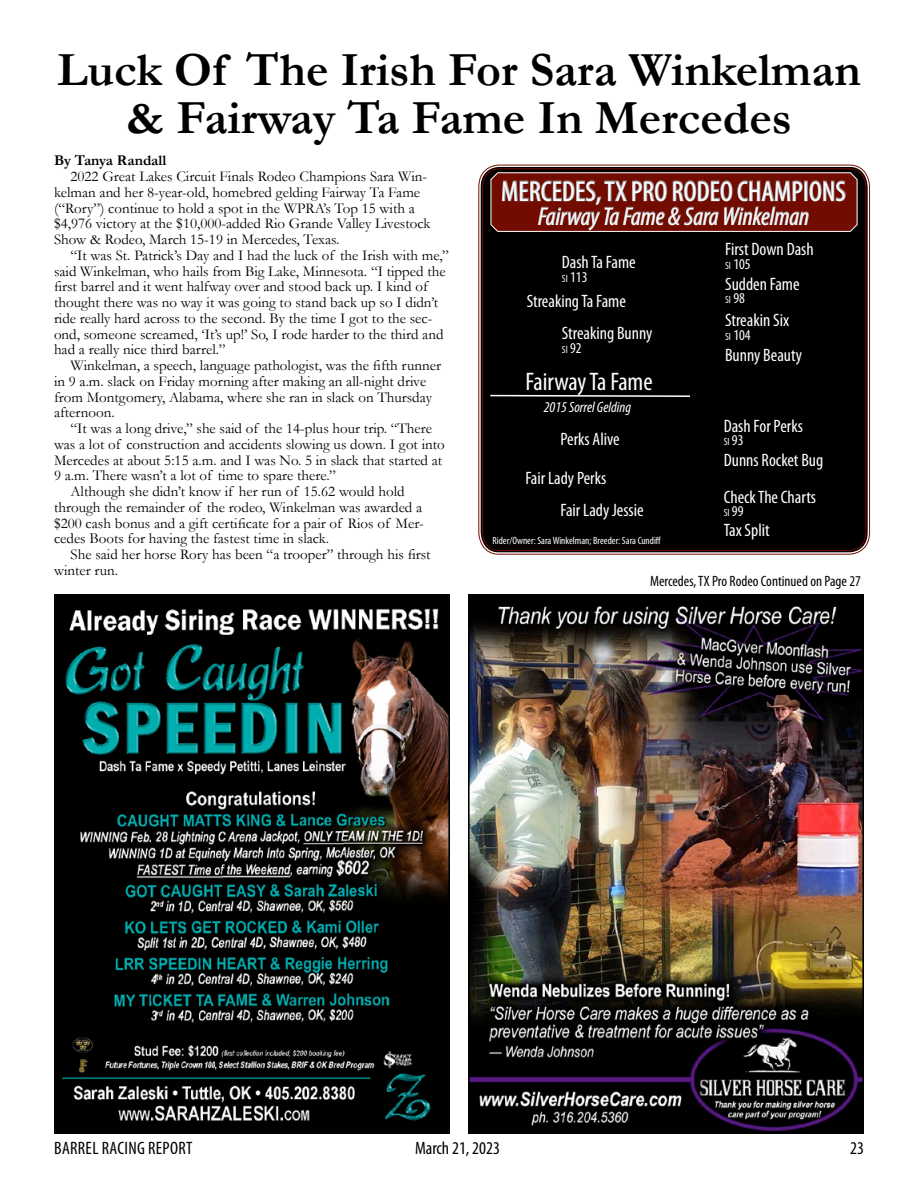
<style>
.page{position:relative;width:918px;height:1188px;background:#fff}
.page>*{position:absolute;margin:0;border:0;box-sizing:border-box;transform-origin:0 0}
.t1{font:700 48px/48px "Garamond";color:#000;text-align:center}
.t2{font:condensed 28.5px "Myriad Pro";letter-spacing:.01em;color:#fff}
.t3{font:italic condensed 25.5px "Myriad Pro";color:#fff}
.t4{font:condensed 25.5px "Myriad Pro";letter-spacing:-.005em;color:#fff}
.t5{font:condensed 18px "Myriad Pro";color:#fff}
.t6{font:condensed 18px "Myriad Pro";letter-spacing:.02em;color:#000}
.t7{font:condensed 18px "Myriad Pro";color:#000}
.t8{font:15px/15.8px "Garamond";color:#000}
.t9{font:condensed 15px "Myriad Pro";color:#000}
.t10{font:italic condensed 15px "Myriad Pro";color:#fff}
.t11{font:condensed 15px "Myriad Pro";color:#fff}
.t12{font:700 15px "Garamond";color:#000}
.t13{font:condensed 10.5px "Myriad Pro";color:#fff}
.t14{font:condensed 10.5px "Myriad Pro";color:#fff}
.s1{font-size:10.5px}
.s2{font-size:15px}
.s3{font-style:inherit}
</style>
<div class="page">
<img style="left:57px;top:597px;width:390px;height:534px">
<div style="left:54px;top:594px;width:396px;height:540px;border:2px solid #000"></div>
<img style="left:471px;top:597px;width:390px;height:534px">
<div style="left:468px;top:594px;width:396px;height:540px;border:2px solid #000"></div>
<svg style="left:478px;top:164px;width:392px;height:391px"></svg>
<div style="left:482px;top:168px;width:385px;height:383px;background:#000"></div>
<svg style="left:489px;top:394px;width:202px;height:4px"></svg>
<svg style="left:490px;top:172px;width:368px;height:68px;background:#6f2d28"></svg>
<p class="t1" style="left:57px;top:45px;width:805px">Luck Of The Irish For Sara Winkelman &amp; Fairway Ta Fame In Mercedes</p>
<p class="t12" style="left:54px;top:152px;width:114px">By Tanya Randall</p>
<p class="t8" style="left:54px;top:168px;width:378px;text-indent:16px">2022 Great Lakes Circuit Finals Rodeo Champions Sara Win&shy;kelman and her 8-year-old, homebred gelding Fairway Ta Fame (“Rory”) continue to hold a spot in the WPRA’s Top 15 with a $4,976 victory at the $10,000-added Rio Grande Valley Livestock Show &amp; Rodeo, March 15-19 in Mercedes, Texas.</p>
<p class="t8" style="left:54px;top:247px;width:396px;text-indent:16px">“It was St. Patrick’s Day and I had the luck of the Irish with me,” said Winkelman, who hails from Big Lake, Minnesota. “I tipped the first barrel and it went halfway over and stood back up. I kind of thought there was no way it was going to stand back up so I didn’t ride really hard across to the second. By the time I got to the sec&shy;ond, someone screamed, ‘It’s up!’ So, I rode harder to the third and had a really nice third barrel.”</p>
<p class="t8" style="left:54px;top:357px;width:389px;text-indent:16px">Winkelman, a speech, language pathologist, was the fifth runner in 9 a.m. slack on Friday morning after making an all-night drive from Montgomery, Alabama, where she ran in slack on Thursday afternoon.</p>
<p class="t8" style="left:54px;top:420px;width:392px;text-indent:16px">“It was a long drive,” she said of the 14-plus hour trip. “There was a lot of construction and accidents slowing us down. I got into Mercedes at about 5:15 a.m. and I was No. 5 in slack that started at 9 a.m. There wasn’t a lot of time to spare there.”</p>
<p class="t8" style="left:54px;top:483px;width:371px;text-indent:16px">Although she didn’t know if her run of 15.62 would hold through the remainder of the rodeo, Winkelman was awarded a $200 cash bonus and a gift certificate for a pair of Rios of Mer&shy;cedes Boots for having the fastest time in slack.</p>
<p class="t8" style="left:54px;top:546px;width:378px;text-indent:16px">She said her horse Rory has been “a trooper” through his first winter run.</p>
<p class="t2" style="left:501px;top:174px;width:346px">MERCEDES, TX PRO RODEO CHAMPIONS</p>
<p class="t3" style="left:538px;top:201px;width:273px">Fairway Ta Fame &amp; Sara Winkelman</p>
<p class="t5" style="left:562px;top:252px;width:75px">Dash Ta Fame</p>
<p class="t11" style="left:562px;top:268px;width:27px"><span class="s1">SI</span> 113</p>
<p class="t5" style="left:527px;top:290px;width:101px">Streaking Ta Fame</p>
<p class="t5" style="left:562px;top:323px;width:92px">Streaking Bunny</p>
<p class="t14" style="left:562px;top:343px;width:21px">SI <span class="s2">92</span></p>
<p class="t4" style="left:526px;top:366px;width:129px">Fairway Ta Fame</p>
<p class="t10" style="left:544px;top:398px;width:89px">2015 Sorrel Gelding</p>
<p class="t5" style="left:561px;top:428px;width:61px">Perks Alive</p>
<p class="t5" style="left:525px;top:467px;width:82px">Fair Lady Perks</p>
<p class="t5" style="left:561px;top:499px;width:85px">Fair Lady Jessie</p>
<p class="t13" style="left:492px;top:534px;width:170px">Rider/Owner: Sara Winkelman; Breeder: Sara Cundiff</p>
<p class="t5" style="left:725px;top:239px;width:90px">First Down Dash</p>
<p class="t11" style="left:725px;top:255px;width:27px"><span class="s1">SI</span> 105</p>
<p class="t5" style="left:725px;top:273px;width:76px">Sudden Fame</p>
<p class="t14" style="left:725px;top:293px;width:21px">SI <span class="s2">98</span></p>
<p class="t5" style="left:725px;top:310px;width:66px">Streakin Six</p>
<p class="t11" style="left:725px;top:326px;width:27px"><span class="s1">SI</span> 104</p>
<p class="t5" style="left:725px;top:344px;width:79px">Bunny Beauty</p>
<p class="t5" style="left:724px;top:415px;width:81px">Dash For Perks</p>
<p class="t14" style="left:724px;top:436px;width:21px">SI <span class="s2">93</span></p>
<p class="t5" style="left:724px;top:449px;width:101px">Dunns Rocket Bug</p>
<p class="t5" style="left:724px;top:486px;width:94px">Check The Charts</p>
<p class="t14" style="left:724px;top:507px;width:21px">SI <span class="s2">99</span></p>
<p class="t5" style="left:724px;top:519px;width:47px">Tax Split</p>
<p class="t9" style="left:650px;top:572px;width:212px">Mercedes, TX Pro Rodeo Continued on Page 27</p>
<p class="t6" style="left:54px;top:1137px;width:140px">BARREL RACING REPORT</p>
<p class="t6" style="left:415px;top:1137px;width:86px">March 21<span class="s3">, 2023</span></p>
<p class="t7" style="left:850px;top:1137px;width:15px">23</p>
</div>
